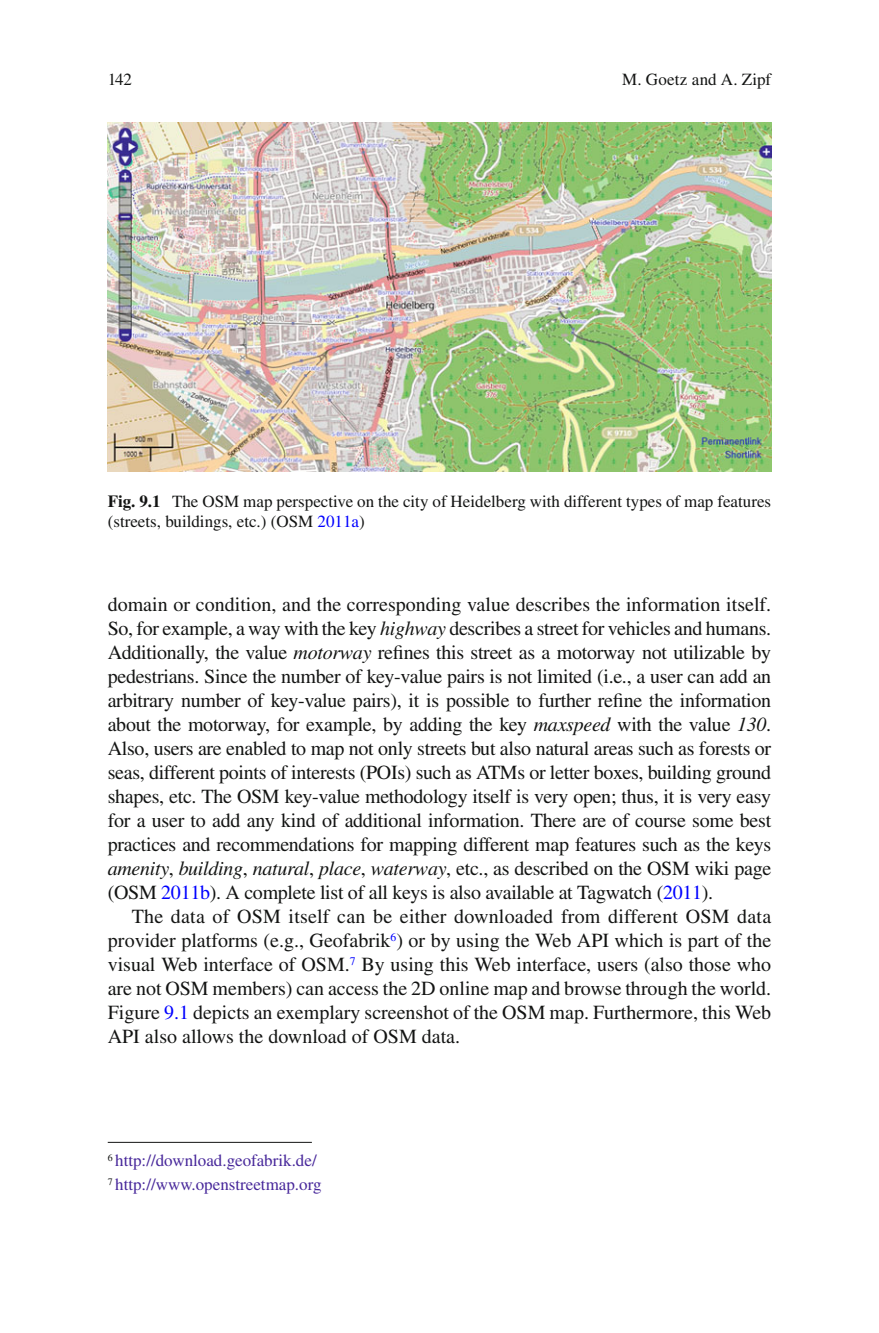
<style>
.page{position:relative;width:879px;height:1333px;background:#fff}
.page>*{position:absolute;margin:0;border:0;box-sizing:border-box;transform-origin:0 0}
.t1{font:20px/24px "Times";letter-spacing:-.015em;color:#131413;text-align:justify}
.t2{font:17px/20px "Times";color:#131413}
.t3{font:17px/24px "Times";color:#47279a}
.s1{font-weight:700}
.s2{color:#00f}
.s3{font-style:italic}
</style>
<div class="page">
<img style="left:108px;top:122px;width:663px;height:350px">
<hr style="left:108px;top:1141px;width:204px;height:1px;background:#131413">
<p class="t2" style="left:108px;top:71px;width:26px">142</p>
<p class="t2" style="left:622px;top:71px;width:150px">M. Goetz and A. Zipf</p>
<p class="t2" style="left:108px;top:493px;width:665px"><span class="s1">Fig. 9.1</span> The OSM map perspective on the city of Heidelberg with different types of map features (streets, buildings, etc.) (OSM <span class="s2">2011a</span> )</p>
<p class="t1" style="left:108px;top:594px;width:665px">domain or condition, and the corresponding value describes the information itself.<br>So, for example, a way with the key <span class="s3">highway</span> describes a street for vehicles and humans.<br>Additionally, the value <span class="s3">motorway</span> re fi nes this street as a motorway not utilizable by pedestrians. Since the number of key-value pairs is not limited (i.e., a user can add an arbitrary number of key-value pairs), it is possible to further re fi ne the information about the motorway, for example, by adding the key <span class="s3">maxspeed</span> with the value <span class="s3">130</span> .<br>Also, users are enabled to map not only streets but also natural areas such as forests or seas, different points of interests (POIs) such as ATMs or letter boxes, building ground shapes, etc. The OSM key-value methodology itself is very open; thus, it is very easy for a user to add any kind of additional information. There are of course some best practices and recommendations for mapping different map features such as the keys <span class="s3">amenity</span> , <span class="s3">building</span> , <span class="s3">natural</span> , <span class="s3">place</span> , <span class="s3">waterway</span> , etc., as described on the OSM wiki page (OSM <span class="s2">2011b</span> ) . A complete list of all keys is also available at Tagwatch ( <span class="s2">2011</span> ) .</p>
<p class="t1" style="left:108px;top:906px;width:665px;text-indent:24px">The data of OSM itself can be either downloaded from different OSM data provider platforms (e.g., Geofabrik <sup>6</sup> ) or by using the Web API which is part of the visual Web interface of OSM. <sup>7</sup> By using this Web interface, users (also those who are not OSM members) can access the 2D online map and browse through the world.<br>Figure <span class="s2">9.1</span> depicts an exemplary screenshot of the OSM map. Furthermore, this Web API also allows the download of OSM data.</p>
<p class="t3" style="left:108px;top:1149px;width:215px"><sup>6</sup> http://download.geofabrik.de/<br><sup>7</sup> http://www.openstreetmap.org</p>
</div>
